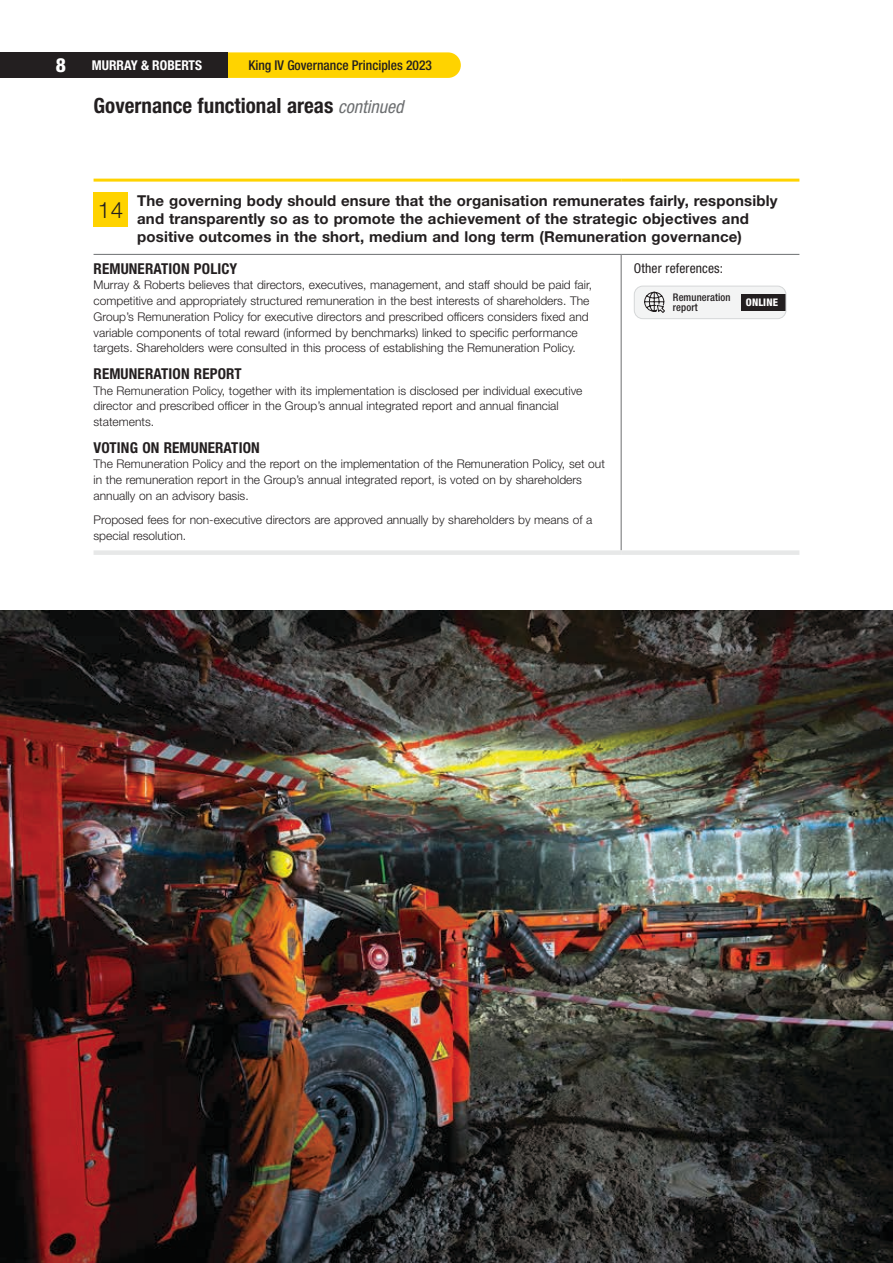
<style>
.page{position:relative;width:893px;height:1263px;background:#fff}
.page>*{position:absolute;margin:0;border:0;box-sizing:border-box;transform-origin:0 0}
.t1{font:300 22.5px "Helvetica Neue LT Std";color:#231f20}
.t2{font:700 condensed 21px "Helvetica Neue LT Std";color:#231f20}
.t3{font:800 condensed 19.5px "Helvetica Neue LT Std";color:#fff}
.t4{font:700 15px/18px "Helvetica Neue LT Std";letter-spacing:.01em;color:#231f20}
.t5{font:700 condensed 15px "Helvetica Neue LT Std";letter-spacing:.01em;color:#231f20}
.t6{font:500 condensed 13.5px "Helvetica Neue LT Std";color:#231f20}
.t7{font:condensed 13.5px "Helvetica Neue LT Std";letter-spacing:.01em;color:#231f20}
.t8{font:700 condensed 13.5px "Helvetica Neue LT Std";color:#fff}
.t9{font:300 12px/15.8px "Helvetica Neue LT Std";color:#231f20}
.t10{font:500 condensed 10.5px/10.5px "Helvetica Neue LT Std";letter-spacing:.01em;color:#231f20}
.t11{font:800 condensed 10.5px "Helvetica Neue LT Std";letter-spacing:.01em;color:#fff}
.s1{font-weight:400;font-style:italic;font-size:18px;color:#6d6f71}
</style>
<div class="page">
<hr style="left:94px;top:179px;width:527px;height:3px;background:#ffd300">
<hr style="left:621px;top:179px;width:178px;height:3px;background:#ffd300">
<hr style="left:94px;top:254px;width:527px;height:1px;background:#6d6f71">
<hr style="left:621px;top:254px;width:178px;height:1px;background:#6d6f71">
<hr style="left:621px;top:255px;width:1px;height:295px;background:#6d6f71">
<div style="left:94px;top:550px;width:527px;height:5px;background:#e7e8e8"></div>
<div style="left:621px;top:550px;width:178px;height:5px;background:#e7e8e8"></div>
<div style="left:94px;top:193px;width:34px;height:34px;background:#ffd300"></div>
<div style="left:634px;top:286px;width:152px;height:33px;background:#f3f4f4;border-radius:9px"></div>
<div style="left:742px;top:294px;width:44px;height:16px;background:#231f20"></div>
<div style="left:634px;top:286px;width:152px;height:33px;border:1px solid #d5d7d8;border-radius:9px"></div>
<svg style="left:644px;top:292px;width:21px;height:21px"></svg>
<img style="left:0;top:610px;width:893px;height:653px">
<svg style="left:227px;top:52px;width:234px;height:26px"></svg>
<div style="left:0;top:52px;width:227px;height:26px;background:#231f20"></div>
<h3 class="t3" style="left:56px;top:53px;width:12px">8</h3>
<p class="t8" style="left:92px;top:57px;width:112px">MURRAY &amp; ROBERTS</p>
<p class="t6" style="left:248px;top:57px;width:185px">King IV Governance Principles 2023</p>
<h2 class="t2" style="left:94px;top:93px;width:311px">Governance functional areas <span class="s1">continued</span></h2>
<h1 class="t1" style="left:98px;top:196px;width:27px">14</h1>
<p class="t4" style="left:137px;top:191px;width:642px">The governing body should ensure that the organisation remunerates fairly, responsibly and transparently so as to promote the achievement of the strategic objectives and positive outcomes in the short, medium and long term (Remuneration governance)</p>
<p class="t5" style="left:94px;top:259px;width:145px">REMUNERATION POLICY</p>
<p class="t9" style="left:94px;top:277px;width:500px">Murray &amp; Roberts believes that directors, executives, management, and staff should be paid fair, competitive and appropriately structured remuneration in the best interests of shareholders. The Group’s Remuneration Policy for executive directors and prescribed officers considers fixed and variable components of total reward (informed by benchmarks) linked to specific performance targets. Shareholders were consulted in this process of establishing the Remuneration Policy.</p>
<p class="t5" style="left:94px;top:364px;width:150px">REMUNERATION REPORT</p>
<p class="t9" style="left:94px;top:382px;width:490px">The Remuneration Policy, together with its implementation is disclosed per individual executive director and prescribed officer in the Group’s annual integrated report and annual financial statements.</p>
<p class="t5" style="left:94px;top:438px;width:168px">VOTING ON REMUNERATION</p>
<p class="t9" style="left:94px;top:456px;width:513px">The Remuneration Policy and the report on the implementation of the Remuneration Policy, set out in the remuneration report in the Group’s annual integrated report, is voted on by shareholders annually on an advisory basis.</p>
<p class="t9" style="left:94px;top:512px;width:500px">Proposed fees for non-executive directors are approved annually by shareholders by means of a special resolution.</p>
<p class="t7" style="left:634px;top:260px;width:91px">Other references:</p>
<p class="t10" style="left:673px;top:292px;width:59px">Remuneration report</p>
<p class="t11" style="left:746px;top:296px;width:34px">ONLINE</p>
</div>
